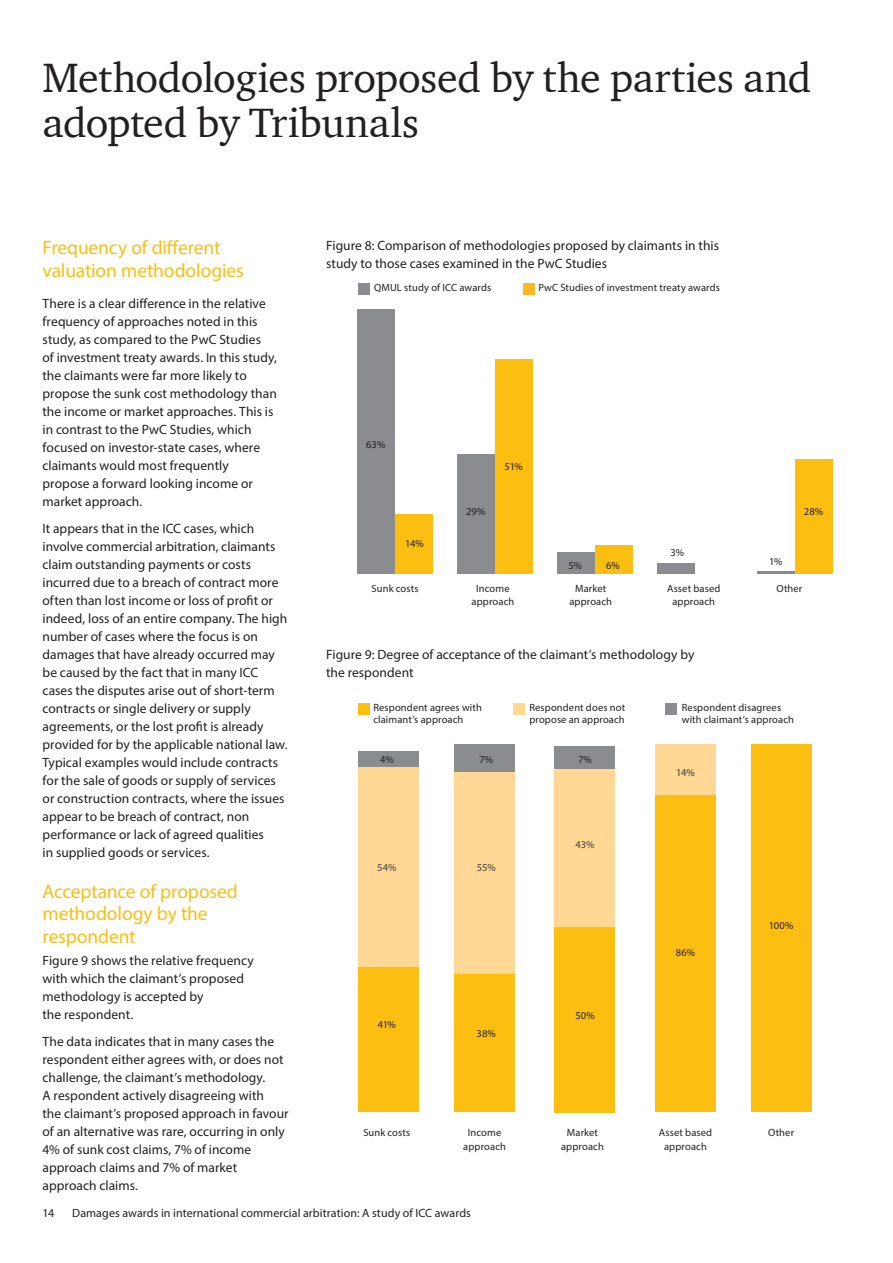
<style>
.page{position:relative;width:893px;height:1263px;background:#fff}
.page>*{position:absolute;margin:0;border:0;box-sizing:border-box;transform-origin:0 0}
.t1{font:42px/45px "ITC Charter Com";letter-spacing:-.01em;color:#231f20}
.t2{font:19.5px/22.5px "Myriad Pro";letter-spacing:-.005em;color:#fdbe12}
.t3{font:13.5px/18px "Myriad Pro";letter-spacing:.005em;color:#231f20}
.t4{font:12px "Myriad Pro";letter-spacing:.005em;color:#231f20}
.t5{font:10.5px/13.5px "Myriad Pro";letter-spacing:.01em;color:#231f20;text-align:center}
.t6{font:10.5px "Myriad Pro";letter-spacing:-.015em;color:#3e3e3f}
</style>
<div class="page">
<div style="left:358px;top:309px;width:37px;height:264px;background:#8a8c8f"></div>
<div style="left:458px;top:454px;width:37px;height:119px;background:#8a8c8f"></div>
<div style="left:558px;top:552px;width:37px;height:21px;background:#8a8c8f"></div>
<div style="left:657px;top:563px;width:38px;height:10px;background:#8a8c8f"></div>
<hr style="left:757px;top:571px;width:38px;height:2px;background:#8a8c8f">
<div style="left:395px;top:514px;width:38px;height:59px;background:#fdbe12"></div>
<div style="left:495px;top:359px;width:37px;height:214px;background:#fdbe12"></div>
<div style="left:595px;top:545px;width:37px;height:28px;background:#fdbe12"></div>
<div style="left:795px;top:459px;width:37px;height:114px;background:#fdbe12"></div>
<div style="left:358px;top:960px;width:61px;height:152px;background:#fdbe12"></div>
<div style="left:454px;top:974px;width:61px;height:138px;background:#fdbe12"></div>
<div style="left:554px;top:926px;width:60px;height:186px;background:#fdbe12"></div>
<div style="left:655px;top:795px;width:61px;height:317px;background:#fdbe12"></div>
<div style="left:751px;top:744px;width:61px;height:368px;background:#fdbe12"></div>
<div style="left:358px;top:751px;width:61px;height:16px;background:#8a8c8f"></div>
<div style="left:454px;top:745px;width:61px;height:28px;background:#8a8c8f"></div>
<div style="left:554px;top:746px;width:60px;height:25px;background:#8a8c8f"></div>
<div style="left:358px;top:767px;width:61px;height:200px;background:#fed894"></div>
<div style="left:454px;top:772px;width:61px;height:201px;background:#fed894"></div>
<div style="left:554px;top:770px;width:60px;height:157px;background:#fed894"></div>
<div style="left:655px;top:744px;width:61px;height:51px;background:#fed894"></div>
<div style="left:358px;top:703px;width:12px;height:12px;background:#fdbe12"></div>
<div style="left:358px;top:283px;width:12px;height:12px;background:#8a8c8f"></div>
<div style="left:523px;top:283px;width:11px;height:12px;background:#fcb825"></div>
<div style="left:513px;top:703px;width:12px;height:12px;background:#fed894"></div>
<div style="left:665px;top:703px;width:12px;height:12px;background:#8a8c8f"></div>
<h1 class="t1" style="left:43px;top:55px;width:771px">Methodologies proposed by the parties and adopted by Tribunals</h1>
<h2 class="t2" style="left:43px;top:236px;width:203px">Frequency of different valuation methodologies</h2>
<p class="t3" style="left:43px;top:294px;width:236px">There is a clear difference in the relative frequency of approaches noted in this study, as compared to the PwC Studies<br>of investment treaty awards. In this study, the claimants were far more likely to propose the sunk cost methodology than the income or market approaches. This is in contrast to the PwC Studies, which focused on investor-state cases, where claimants would most frequently propose a forward looking income or market approach.</p>
<p class="t3" style="left:43px;top:519px;width:247px">It appears that in the ICC cases, which involve commercial arbitration, claimants claim outstanding payments or costs incurred due to a breach of contract more often than lost income or loss of profit or indeed, loss of an entire company. The high number of cases where the focus is on damages that have already occurred may be caused by the fact that in many ICC cases the disputes arise out of short-term contracts or single delivery or supply agreements, or the lost profit is already provided for by the applicable national law.<br>Typical examples would include contracts for the sale of goods or supply of services or construction contracts, where the issues appear to be breach of contract, non performance or lack of agreed qualities<br>in supplied goods or services.</p>
<h2 class="t2" style="left:43px;top:879px;width:197px">Acceptance of proposed methodology by the respondent</h2>
<p class="t3" style="left:43px;top:951px;width:213px">Figure 9 shows the relative frequency with which the claimant’s proposed methodology is accepted by<br>the respondent.</p>
<p class="t3" style="left:43px;top:1032px;width:248px">The data indicates that in many cases the respondent either agrees with, or does not challenge, the claimant’s methodology.<br>A respondent actively disagreeing with<br>the claimant’s proposed approach in favour of an alternative was rare, occurring in only 4% of sunk cost claims, 7% of income approach claims and 7% of market approach claims.</p>
<p class="t3" style="left:326px;top:236px;width:394px">Figure 8: Comparison of methodologies proposed by claimants in this study to those cases examined in the PwC Studies</p>
<p class="t5" style="left:374px;top:280px;width:119px">QMUL study of ICC awards</p>
<p class="t5" style="left:538px;top:280px;width:183px">PwC Studies of investment treaty awards</p>
<p class="t5" style="left:366px;top:437px;width:21px">63%</p>
<p class="t5" style="left:405px;top:536px;width:20px">14%</p>
<p class="t5" style="left:466px;top:505px;width:21px">29%</p>
<p class="t5" style="left:505px;top:460px;width:20px">51%</p>
<p class="t5" style="left:568px;top:559px;width:15px">5%</p>
<p class="t5" style="left:606px;top:559px;width:15px">6%</p>
<p class="t5" style="left:671px;top:545px;width:15px">3%</p>
<p class="t5" style="left:769px;top:554px;width:15px">1%</p>
<p class="t5" style="left:804px;top:505px;width:21px">28%</p>
<p class="t5" style="left:372px;top:581px;width:49px">Sunk costs</p>
<p class="t5" style="left:472px;top:581px;width:44px">Income approach</p>
<p class="t5" style="left:569px;top:581px;width:44px">Market approach</p>
<p class="t5" style="left:667px;top:581px;width:55px">Asset based approach</p>
<p class="t5" style="left:776px;top:581px;width:27px">Other</p>
<p class="t3" style="left:326px;top:645px;width:370px">Figure 9: Degree of acceptance of the claimant’s methodology by the respondent</p>
<p class="t5" style="left:373px;top:701px;width:110px;line-height:12.6px;text-align:left">Respondent agrees with claimant’s approach</p>
<p class="t5" style="left:529px;top:700px;width:97px;line-height:12.6px;text-align:left">Respondent does not propose an approach</p>
<p class="t5" style="left:682px;top:700px;width:114px;line-height:12.6px;text-align:left">Respondent disagrees with claimant’s approach</p>
<p class="t5" style="left:380px;top:752px;width:15px">4%</p>
<p class="t6" style="left:377px;top:861px;width:21px">54%</p>
<p class="t5" style="left:378px;top:1018px;width:20px">41%</p>
<p class="t5" style="left:479px;top:752px;width:15px">7%</p>
<p class="t6" style="left:477px;top:861px;width:20px">55%</p>
<p class="t5" style="left:477px;top:1027px;width:21px">38%</p>
<p class="t5" style="left:578px;top:752px;width:15px">7%</p>
<p class="t6" style="left:576px;top:838px;width:20px">43%</p>
<p class="t5" style="left:575px;top:1009px;width:21px">50%</p>
<p class="t6" style="left:676px;top:766px;width:20px">14%</p>
<p class="t5" style="left:676px;top:946px;width:21px">86%</p>
<p class="t5" style="left:769px;top:919px;width:26px">100%</p>
<p class="t5" style="left:363px;top:1126px;width:49px">Sunk costs</p>
<p class="t5" style="left:463px;top:1126px;width:44px">Income approach</p>
<p class="t5" style="left:561px;top:1126px;width:44px">Market approach</p>
<p class="t5" style="left:659px;top:1126px;width:55px">Asset based approach</p>
<p class="t5" style="left:768px;top:1126px;width:27px">Other</p>
<p class="t4" style="left:43px;top:1205px;width:13px">14</p>
<p class="t4" style="left:72px;top:1205px;width:400px">Damages awards in international commercial arbitration: A study of ICC awards</p>
</div>
